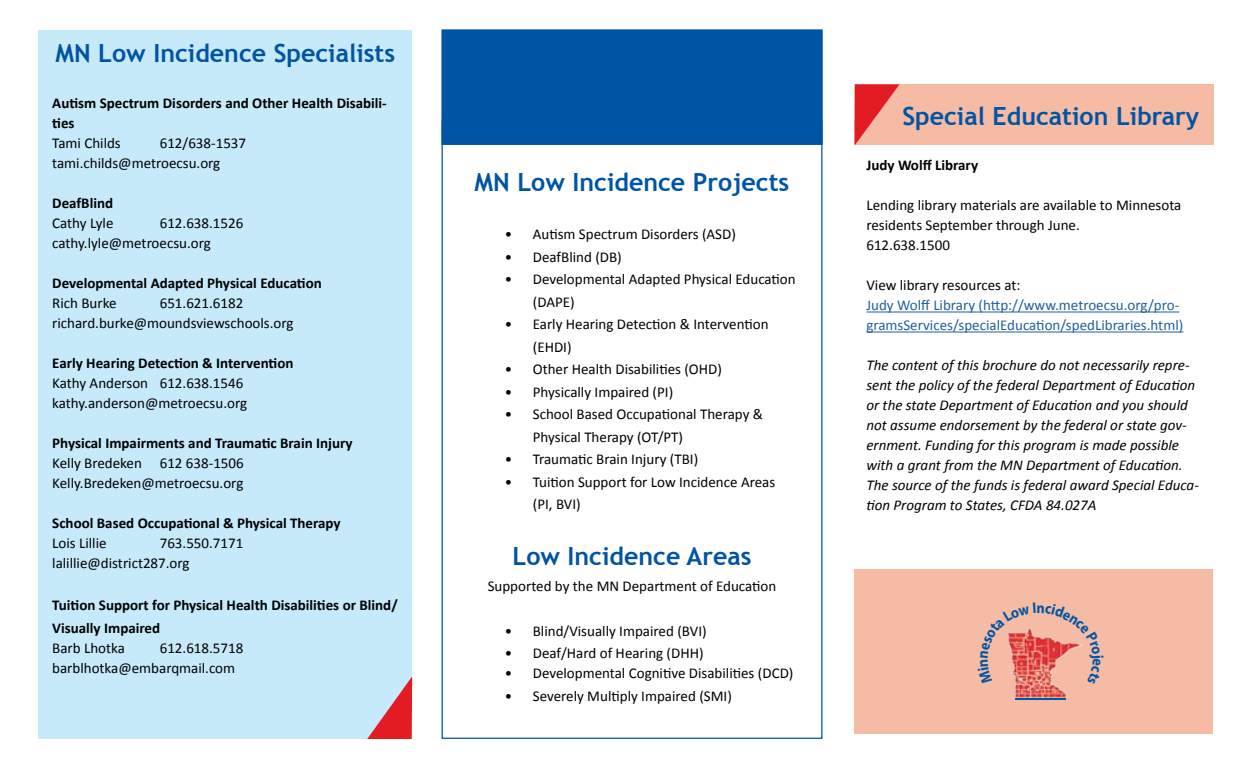
<style>
.page{position:relative;width:1260px;height:765px;background:#fff}
.page>*{position:absolute;margin:0;border:0;box-sizing:border-box;transform-origin:0 0}
.t1{font:700 25px "Trebuchet MS";color:#0054a4}
.body_content{font:15px/22.5px "Calibri";color:#000}
.body_content-2{font:italic 15px/20px "Calibri";color:#000}
.body_content-3{font:700 15px/20px "Calibri";color:#000}
.body_content-4{font:15px/20px "Calibri";color:#215e9e}
</style>
<div class="page">
<div style="left:854px;top:569px;width:358px;height:164px;background:#f6bba5"></div>
<div style="left:39px;top:30px;width:373px;height:709px;background:#c7eafb"></div>
<div style="left:854px;top:84px;width:360px;height:60px;background:#f6bba5"></div>
<hr style="left:866px;top:312px;width:313px;height:1px;background:#215e9e">
<hr style="left:866px;top:332px;width:317px;height:1px;background:#215e9e">
<div style="left:441px;top:29px;width:382px;height:116px;background:#0054a4;border:1px solid #0054a4"></div>
<svg style="left:367px;top:677px;width:45px;height:62px"></svg>
<svg style="left:855px;top:84px;width:45px;height:61px"></svg>
<hr style="left:1015px;top:699px;width:51px;height:1px;background:#0056a2">
<img style="left:1015px;top:693px;width:52px;height:5px">
<svg style="left:1007px;top:629px;width:76px;height:64px"></svg>
<h2 class="t1" style="left:55px;top:37px;width:341px">MN Low Incidence Specialists</h2>
<p class="body_content-3" style="left:52px;top:93px;width:336px">Autism Spectrum Disorders and Other Health Disabili&shy;ties</p>
<p class="body_content" style="left:52px;top:131px;width:70px">Tami Childs</p>
<p class="body_content" style="left:160px;top:131px;width:88px">612/638-1537</p>
<p class="body_content" style="left:52px;top:151px;width:170px">tami.childs@metroecsu.org</p>
<p class="body_content-3" style="left:52px;top:193px;width:62px">DeafBlind</p>
<p class="body_content" style="left:52px;top:211px;width:63px">Cathy Lyle</p>
<p class="body_content" style="left:160px;top:211px;width:85px">612.638.1526</p>
<p class="body_content" style="left:52px;top:231px;width:160px">cathy.lyle@metroecsu.org</p>
<p class="body_content-3" style="left:52px;top:273px;width:271px">Developmental Adapted Physical Education</p>
<p class="body_content" style="left:52px;top:291px;width:66px">Rich Burke</p>
<p class="body_content" style="left:160px;top:291px;width:85px">651.621.6182</p>
<p class="body_content" style="left:52px;top:311px;width:243px">richard.burke@moundsviewschools.org</p>
<p class="body_content-3" style="left:52px;top:353px;width:243px">Early Hearing Detection &amp; Intervention</p>
<p class="body_content" style="left:52px;top:371px;width:193px">Kathy Anderson 612.638.1546</p>
<p class="body_content" style="left:52px;top:391px;width:196px">kathy.anderson@metroecsu.org</p>
<p class="body_content-3" style="left:52px;top:433px;width:302px">Physical Impairments and Traumatic Brain Injury</p>
<p class="body_content" style="left:52px;top:451px;width:193px">Kelly Bredeken 612 638-1506</p>
<p class="body_content" style="left:52px;top:471px;width:193px">Kelly.Bredeken@metroecsu.org</p>
<p class="body_content-3" style="left:52px;top:513px;width:290px">School Based Occupational &amp; Physical Therapy</p>
<p class="body_content" style="left:52px;top:531px;width:56px">Lois Lillie</p>
<p class="body_content" style="left:160px;top:531px;width:85px">763.550.7171</p>
<p class="body_content" style="left:52px;top:551px;width:139px">lalillie@district287.org</p>
<p class="body_content-3" style="left:52px;top:594px;width:347px;line-height:22.5px">Tuition Support for Physical Health Disabilities or Blind/<br>Visually Impaired</p>
<p class="body_content" style="left:52px;top:636px;width:74px">Barb Lhotka</p>
<p class="body_content" style="left:160px;top:636px;width:85px">612.618.5718</p>
<p class="body_content" style="left:52px;top:656px;width:184px">barblhotka@embarqmail.com</p>
<h2 class="t1" style="left:475px;top:167px;width:316px">MN Low Incidence Projects</h2>
<p class="body_content" style="left:505px;top:223px;width:233px">• Autism Spectrum Disorders (ASD)</p>
<p class="body_content" style="left:505px;top:246px;width:119px">• DeafBlind (DB)</p>
<p class="body_content" style="left:533px;top:268px;width:264px;text-indent:-28px">• Developmental Adapted Physical Education (DAPE)</p>
<p class="body_content" style="left:533px;top:313px;width:237px;text-indent:-28px">• Early Hearing Detection &amp; Intervention (EHDI)</p>
<p class="body_content" style="left:505px;top:358px;width:219px">• Other Health Disabilities (OHD)</p>
<p class="body_content" style="left:505px;top:381px;width:170px">• Physically Impaired (PI)</p>
<p class="body_content" style="left:533px;top:403px;width:232px;text-indent:-28px">• School Based Occupational Therapy &amp;<br>Physical Therapy (OT/PT)</p>
<p class="body_content" style="left:505px;top:448px;width:195px">• Traumatic Brain Injury (TBI)</p>
<p class="body_content" style="left:533px;top:471px;width:244px;text-indent:-28px">• Tuition Support for Low Incidence Areas (PI, BVI)</p>
<h2 class="t1" style="left:513px;top:540px;width:240px">Low Incidence Areas</h2>
<p class="body_content" style="left:488px;top:574px;width:290px">Supported by the MN Department of Education</p>
<p class="body_content" style="left:505px;top:619px;width:204px">• Blind/Visually Impaired (BVI)</p>
<p class="body_content" style="left:505px;top:642px;width:200px">• Deaf/Hard of Hearing (DHH)</p>
<p class="body_content" style="left:505px;top:662px;width:290px">• Developmental Cognitive Disabilities (DCD)</p>
<p class="body_content" style="left:505px;top:684px;width:229px">• Severely Multiply Impaired (SMI)</p>
<h2 class="t1" style="left:902px;top:100px;width:298px">Special Education Library</h2>
<p class="body_content-3" style="left:866px;top:155px;width:113px">Judy Wolff Library</p>
<p class="body_content" style="left:866px;top:195px;width:317px;line-height:20px">Lending library materials are available to Minnesota residents September through June.</p>
<p class="body_content" style="left:866px;top:234px;width:85px">612.638.1500</p>
<p class="body_content" style="left:866px;top:274px;width:156px">View library resources at:</p>
<p class="body_content-4" style="left:866px;top:295px;width:318px">Judy Wolff Library (http://www.metroecsu.org/pro&shy;gramsServices/specialEducation/spedLibraries.html)</p>
<p class="body_content-2" style="left:866px;top:355px;width:334px">The content of this brochure do not necessarily repre&shy;sent the policy of the federal Department of Education or the state Department of Education and you should not assume endorsement by the federal or state gov&shy;ernment. Funding for this program is made possible with a grant from the MN Department of Education.<br>The source of the funds is federal award Special Educa&shy;tion Program to States, CFDA 84.027A</p>
</div>
